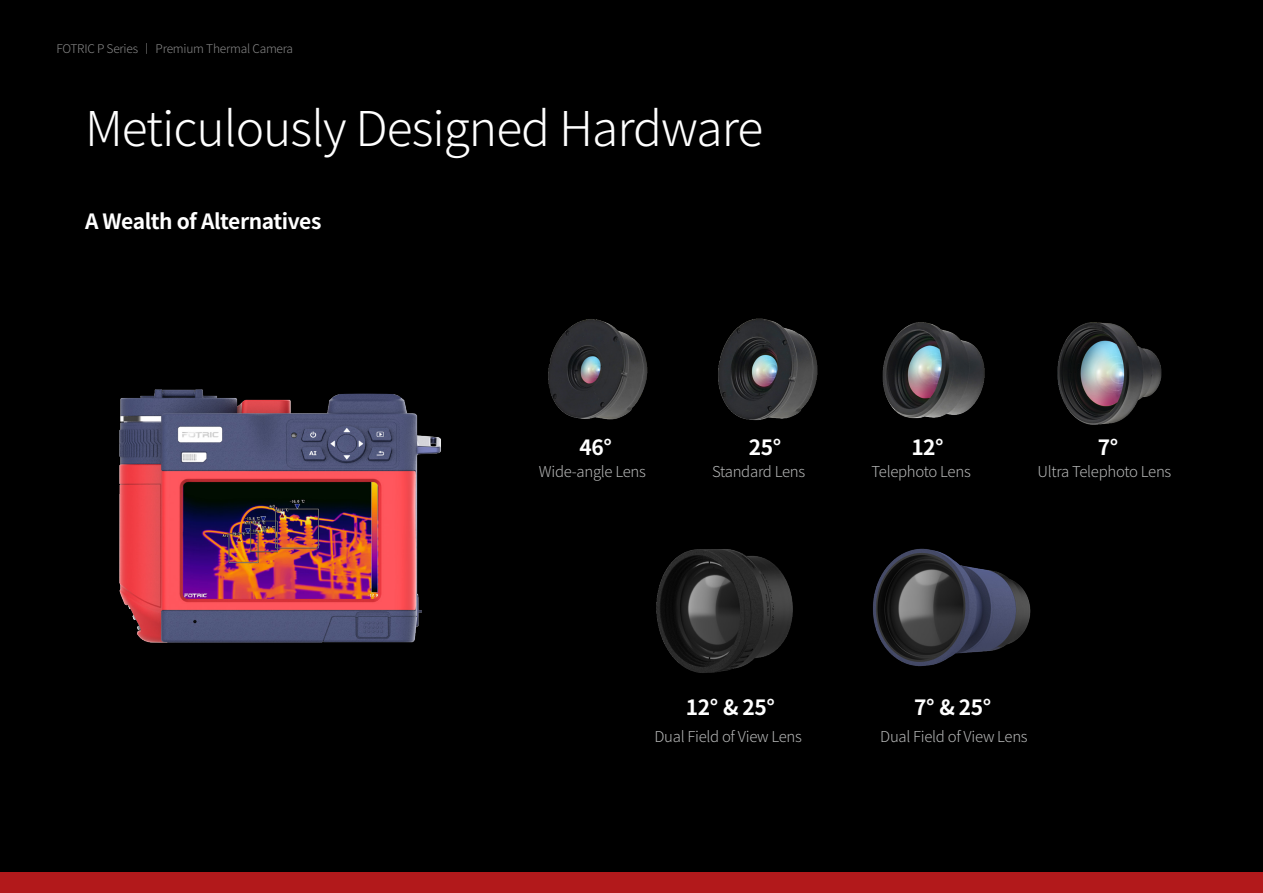
<style>
.page{position:relative;width:1263px;height:893px;background:#fff}
.page>*{position:absolute;margin:0;border:0;box-sizing:border-box;transform-origin:0 0}
.t1{font:300 48px "Source Han Sans CN";letter-spacing:-.02em;color:#fff}
.t2{font:700 21px "Source Han Sans CN";letter-spacing:-.02em;color:#fff}
.t3{font:300 15px "Source Han Sans CN";letter-spacing:-.02em;color:#b5b6b6}
.t4{font:300 12px "Source Han Sans CN";letter-spacing:-.02em;color:#898989}
</style>
<div class="page">
<div style="left:0;top:872px;width:1263px;height:21px;background:#b2191b"></div>
<div style="left:0;top:0;width:1263px;height:872px;background:#000"></div>
<img style="left:119px;top:389px;width:322px;height:254px">
<img style="left:548px;top:319px;width:100px;height:101px">
<img style="left:718px;top:318px;width:100px;height:102px">
<img style="left:882px;top:322px;width:103px;height:97px">
<img style="left:1057px;top:322px;width:105px;height:103px">
<img style="left:873px;top:548px;width:158px;height:119px">
<img style="left:656px;top:549px;width:137px;height:124px">
<p class="t4" style="left:56px;top:42px;width:238px">FOTRIC P Series 丨 Premium Thermal Camera</p>
<h1 class="t1" style="left:85px;top:101px;width:680px">Meticulously Designed Hardware</h1>
<h2 class="t2" style="left:85px;top:209px;width:238px">A Wealth of Alternatives</h2>
<h2 class="t2" style="left:580px;top:435px;width:34px">46°</h2>
<h2 class="t2" style="left:749px;top:435px;width:34px">25°</h2>
<h2 class="t2" style="left:911px;top:435px;width:34px">12°</h2>
<h2 class="t2" style="left:1098px;top:435px;width:22px">7°</h2>
<p class="t3" style="left:539px;top:463px;width:108px">Wide-angle Lens</p>
<p class="t3" style="left:712px;top:463px;width:95px">Standard Lens</p>
<p class="t3" style="left:871px;top:463px;width:101px">Telephoto Lens</p>
<p class="t3" style="left:1037px;top:463px;width:135px">Ultra Telephoto Lens</p>
<h2 class="t2" style="left:686px;top:695px;width:91px">12° &amp; 25°</h2>
<h2 class="t2" style="left:914px;top:695px;width:79px">7° &amp; 25°</h2>
<p class="t3" style="left:654px;top:728px;width:149px">Dual Field of View Lens</p>
<p class="t3" style="left:880px;top:728px;width:149px">Dual Field of View Lens</p>
</div>
